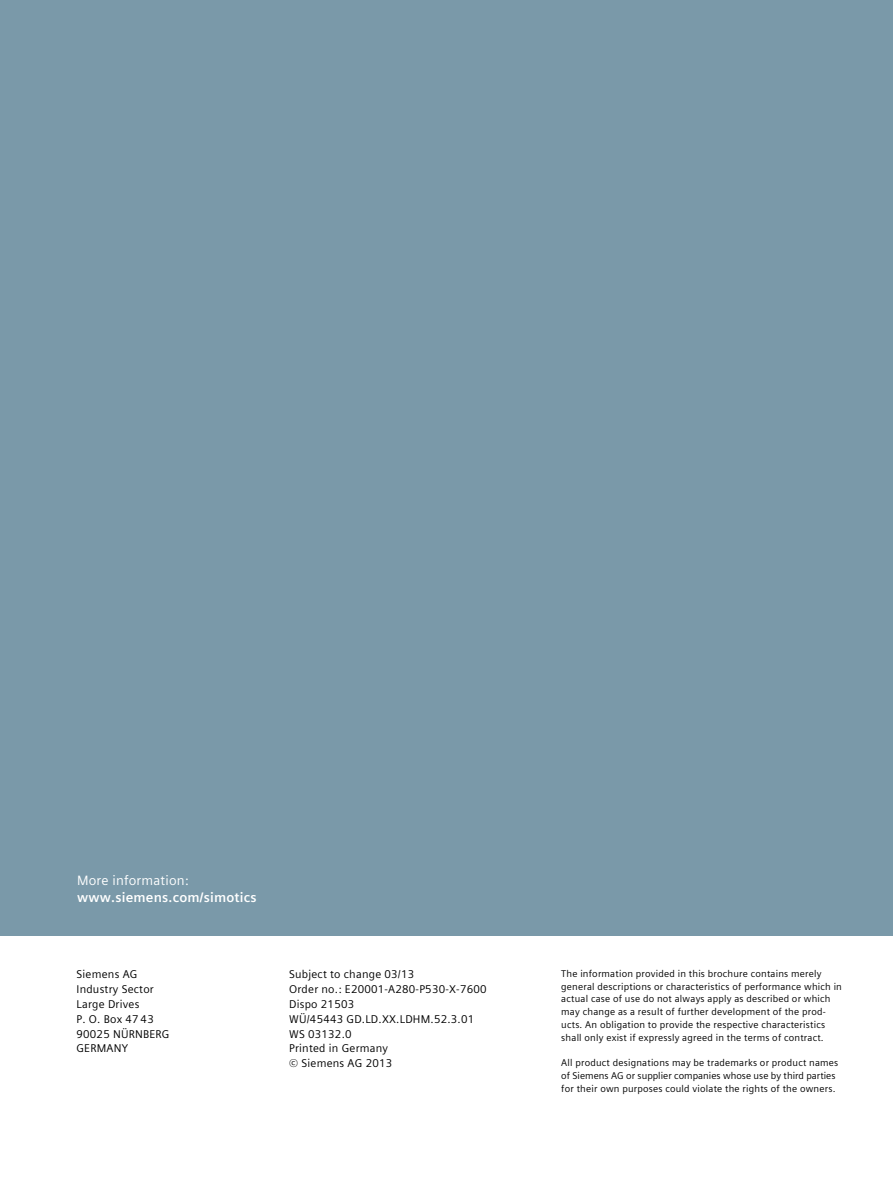
<style>
.page{position:relative;width:893px;height:1191px;background:#fff}
.page>*{position:absolute;margin:0;border:0;box-sizing:border-box;transform-origin:0 0}
.t1{font:700 13.5px "Siemens Sans Global";letter-spacing:.015em;color:#fff}
.t2{font:13.5px "Siemens Sans Global";letter-spacing:.015em;color:#fff}
.t3{font:11.25px/14.9px "Siemens Sans Global";letter-spacing:.02em;color:#000}
.t4{font:9.75px/12.8px "Siemens Sans Global";letter-spacing:.02em;color:#000}
</style>
<div class="page">
<div style="left:0;top:0;width:893px;height:935px;background:#7a99a9"></div>
<h1 class="t2" style="left:77px;top:870px;width:113px">More information:</h1>
<h1 class="t1" style="left:77px;top:886px;width:181px">www.siemens.com/simotics</h1>
<p class="t3" style="left:77px;top:966px;width:94px">Siemens AG<br>Industry Sector<br>Large Drives<br>P. O. Box 47 43<br>90025 NÜRNBERG<br>GERMANY</p>
<p class="t3" style="left:289px;top:966px;width:199px">Subject to change 03/13<br>Order no.: E20001-A280-P530-X-7600<br>Dispo 21503<br>WÜ/45443 GD.LD.XX.LDHM.52.3.01<br>WS 03132.0<br>Printed in Germany<br>© Siemens AG 2013</p>
<p class="t4" style="left:561px;top:967px;width:282px">The information provided in this brochure contains merely general descriptions or characteristics of performance which in actual case of use do not always apply as described or which may change as a result of further development of the prod&shy;ucts. An obligation to provide the respective characteristics shall only exist if expressly agreed in the terms of contract.</p>
<p class="t4" style="left:561px;top:1056px;width:279px">All product designations may be trademarks or product names of Siemens AG or supplier companies whose use by third parties for their own purposes could violate the rights of the owners.</p>
</div>
